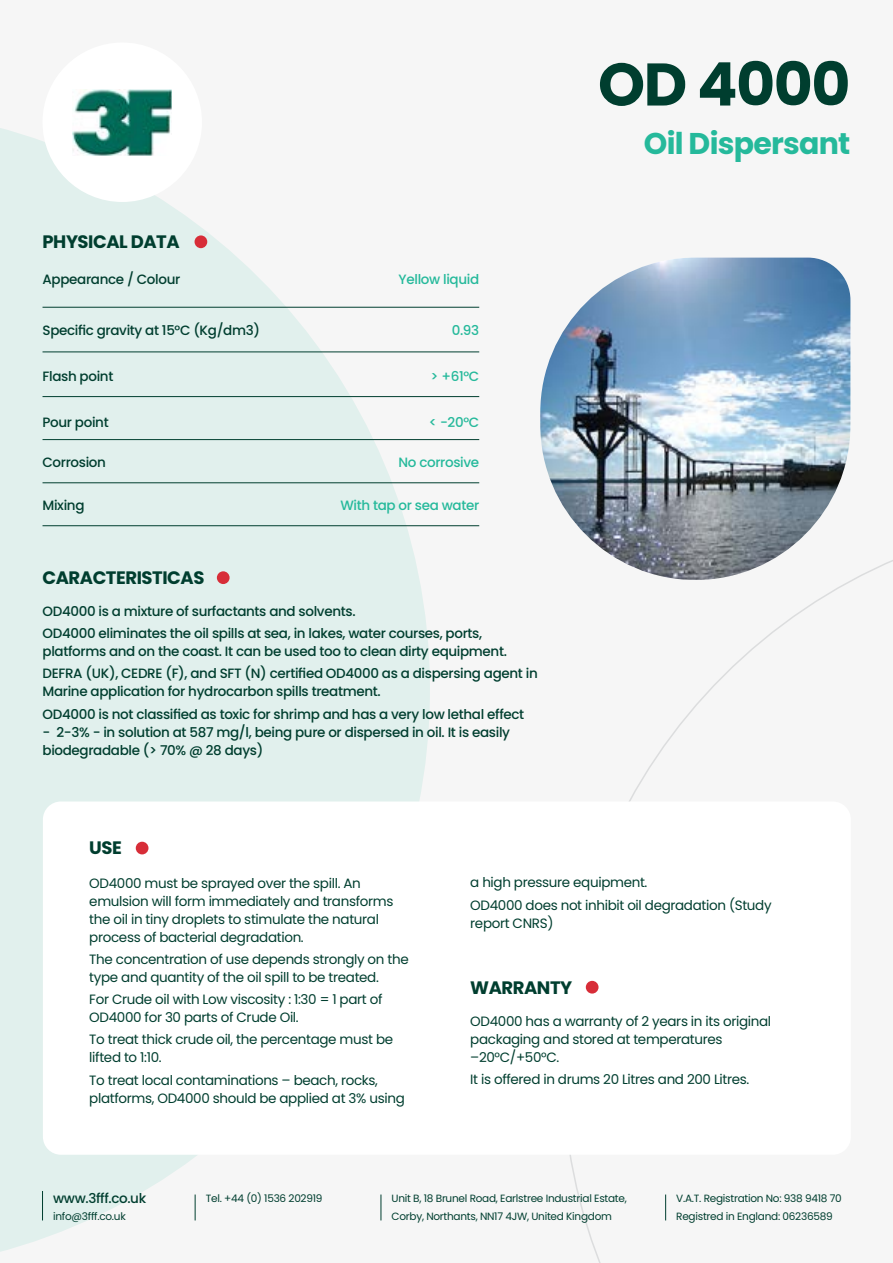
<style>
.page{position:relative;width:893px;height:1263px;background:#f6f6f6}
.page>*{position:absolute;margin:0;border:0;box-sizing:border-box;transform-origin:0 0}
.t1{font:700 60px "Poppins";letter-spacing:-.025em;color:#003e2f}
.t2{font:700 30px "Poppins";letter-spacing:-.025em;color:#25b99b}
.t3{font:700 18px "Poppins";letter-spacing:-.025em;color:#003e2f}
.t4{font:13.5px/18px "Poppins";letter-spacing:-.025em;color:#003e2f}
.t5{font:500 13.5px/22.2px "Poppins";letter-spacing:-.025em;color:#003e2f}
.t6{font:500 13.5px "Poppins";letter-spacing:-.025em;color:#25b99b}
.t7{font:10.5px/18px "Poppins";letter-spacing:-.025em;color:#003e2f}
</style>
<div class="page">
<svg style="left:0;top:128px;width:430px;height:1124px;fill:#e1f0ed"></svg>
<svg style="left:42px;top:1191px;width:1px;height:29px"></svg>
<svg style="left:381px;top:1194px;width:1px;height:26px"></svg>
<svg style="left:195px;top:1194px;width:1px;height:26px"></svg>
<svg style="left:665px;top:1194px;width:1px;height:26px"></svg>
<div style="left:43px;top:43px;width:159px;height:159px;background:#fff;border-radius:50%"></div>
<img style="left:73px;top:89px;width:99px;height:66px">
<hr style="left:43px;top:307px;width:436px;height:1px;background:#003e2f">
<hr style="left:43px;top:525px;width:436px;height:1px;background:#003e2f">
<hr style="left:43px;top:396px;width:436px;height:1px;background:#003e2f">
<hr style="left:43px;top:351px;width:436px;height:1px;background:#003e2f">
<hr style="left:43px;top:439px;width:436px;height:1px;background:#003e2f">
<hr style="left:43px;top:482px;width:436px;height:1px;background:#003e2f">
<div style="left:195px;top:235px;width:12px;height:13px;background:#d72d38;border-radius:50%"></div>
<img style="left:540px;top:258px;width:310px;height:322px">
<div style="left:43px;top:801px;width:808px;height:354px;background:#fff;border-radius:18px"></div>
<div style="left:136px;top:842px;width:12px;height:12px;background:#d72d38;border-radius:50%"></div>
<div style="left:586px;top:981px;width:12px;height:12px;background:#d72d38;border-radius:50%"></div>
<div style="left:217px;top:571px;width:13px;height:13px;background:#d72d38;border-radius:50%"></div>
<h1 class="t1" style="left:598px;top:50px;width:254px">OD 4000</h1>
<h3 class="t3" style="left:43px;top:231px;width:139px">PHYSICAL DATA</h3>
<p class="t5" style="left:43px;top:268px;width:139px">Appearance / Colour</p>
<p class="t5" style="left:43px;top:319px;width:219px">Specific gravity at 15°C (Kg/dm3)</p>
<p class="t5" style="left:43px;top:366px;width:72px">Flash point</p>
<p class="t5" style="left:43px;top:411px;width:68px">Pour point</p>
<p class="t5" style="left:43px;top:451px;width:65px">Corrosion</p>
<p class="t5" style="left:43px;top:495px;width:43px">Mixing</p>
<h3 class="t3" style="left:43px;top:567px;width:163px">CARACTERISTICAS</h3>
<p class="t6" style="left:399px;top:271px;width:82px">Yellow liquid</p>
<p class="t6" style="left:452px;top:322px;width:29px">0.93</p>
<p class="t6" style="left:431px;top:369px;width:50px">&gt; +61°C</p>
<p class="t6" style="left:429px;top:414px;width:52px">&lt; -20°C</p>
<p class="t6" style="left:398px;top:455px;width:82px">No corrosive</p>
<p class="t6" style="left:340px;top:498px;width:140px">With tap or sea water</p>
<p class="t5" style="left:43px;top:600px;width:441px">OD4000 is a mixture of surfactants and solvents.<br>OD4000 eliminates the oil spills at sea, in lakes, water courses, ports,</p>
<p class="t5" style="left:43px;top:640px;width:497px">platforms and on the coast. It can be used too to clean dirty equipment.<br>DEFRA (UK), CEDRE (F), and SFT (N) certified OD4000 as a dispersing agent in</p>
<p class="t5" style="left:43px;top:681px;width:483px">Marine application for hydrocarbon spills treatment.<br>OD4000 is not classified as toxic for shrimp and has a very low lethal effect</p>
<p class="t5" style="left:43px;top:723px;width:469px;line-height:18px">- 2-3% - in solution at 587 mg/l, being pure or dispersed in oil. It is easily biodegradable (&gt; 70% @ 28 days)</p>
<h3 class="t3" style="left:89px;top:838px;width:34px">USE</h3>
<h2 class="t2" style="left:644px;top:126px;width:208px">Oil Dispersant</h2>
<p class="t4" style="left:89px;top:874px;width:306px">OD4000 must be sprayed over the spill. An emulsion will form immediately and transforms the oil in tiny droplets to stimulate the natural process of bacterial degradation.</p>
<p class="t4" style="left:89px;top:950px;width:321px">The concentration of use depends strongly on the type and quantity of the oil spill to be treated.</p>
<p class="t4" style="left:89px;top:990px;width:295px">For Crude oil with Low viscosity : 1:30 = 1 part of<br>OD4000 for 30 parts of Crude Oil.</p>
<p class="t4" style="left:89px;top:1030px;width:305px">To treat thick crude oil, the percentage must be lifted to 1:10.</p>
<p class="t4" style="left:89px;top:1071px;width:317px">To treat local contaminations – beach, rocks, platforms, OD4000 should be applied at 3% using</p>
<p class="t4" style="left:470px;top:872px;width:303px;line-height:22.2px">a high pressure equipment.<br>OD4000 does not inhibit oil degradation (Study</p>
<p class="t4" style="left:470px;top:914px;width:85px">report CNRS)</p>
<h3 class="t3" style="left:470px;top:977px;width:104px">WARRANTY</h3>
<p class="t4" style="left:470px;top:1012px;width:302px">OD4000 has a warranty of 2 years in its original packaging and stored at temperatures –20°C/+50°C.</p>
<p class="t4" style="left:470px;top:1070px;width:281px">It is offered in drums 20 Litres and 200 Litres.</p>
<p class="t5" style="left:53px;top:1187px;width:95px">www.3fff.co.uk</p>
<p class="t7" style="left:392px;top:1190px;width:237px">Unit B, 18 Brunel Road, Earlstree Industrial Estate,<br>Corby, Northants, NN17 4JW, United Kingdom</p>
<p class="t7" style="left:206px;top:1190px;width:118px">Tel. +44 (0) 1536 202919</p>
<p class="t7" style="left:53px;top:1208px;width:74px">info@3fff.co.uk</p>
<p class="t7" style="left:676px;top:1190px;width:167px">V.A.T. Registration No: 938 9418 70<br>Registred in England: 06236589</p>
</div>
